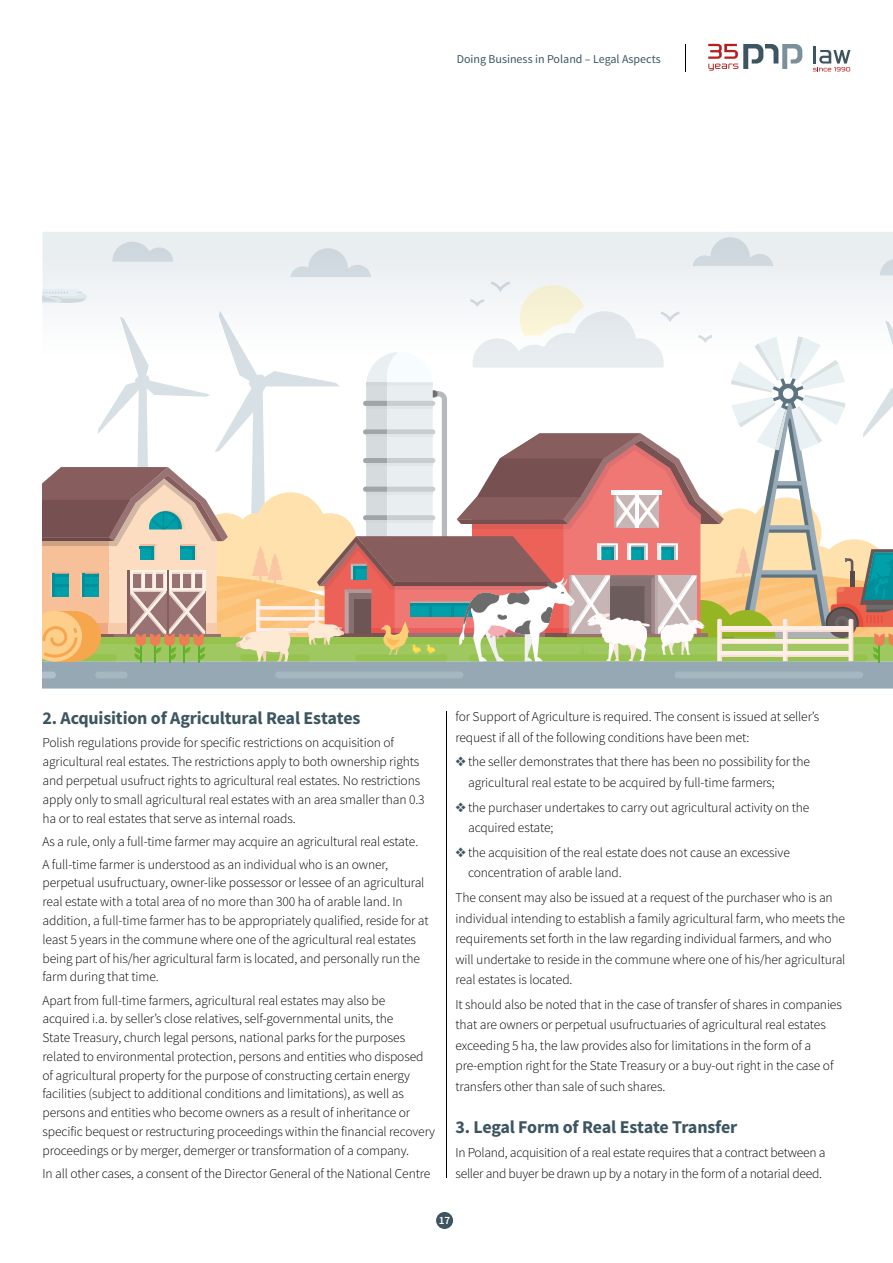
<style>
.page{position:relative;width:893px;height:1263px;background:#fff}
.page>*{position:absolute;margin:0;border:0;box-sizing:border-box;transform-origin:0 0}
.t1{font:700 18px "Source Sans Pro";letter-spacing:-.01em;color:#3d5560}
.t2{font:300 13.5px/18.8px "Source Sans Pro";letter-spacing:-.01em;color:#000}
.t3{font:12px "Source Sans Pro";color:#3d5560}
.t4{font:600 11.1px "Source Sans Pro";color:#fff}
.s1{color:#3d5560}
</style>
<div class="page">
<div style="left:436px;top:1212px;width:17px;height:17px;background:#3d5560;border-radius:50%"></div>
<hr style="left:813px;top:46px;width:3px;height:18px;background:#3d5560">
<svg style="left:813px;top:50px;width:37px;height:21px"></svg>
<svg style="left:708px;top:44px;width:94px;height:27px"></svg>
<hr style="left:446px;top:711px;width:1px;height:467px;background:#000">
<div style="left:43px;top:232px;width:850px;height:5px;background:#e9eef0"></div>
<svg style="left:42px;top:237px;width:851px;height:451px"></svg>
<p class="t3" style="left:457px;top:52px;width:206px">Doing Business in Poland – Legal Aspects</p>
<h1 class="t1" style="left:43px;top:707px;width:320px">2. Acquisition of Agricultural Real Estates</h1>
<p class="t2" style="left:43px;top:734px;width:384px">Polish regulations provide for specific restrictions on acquisition of agricultural real estates. The restrictions apply to both ownership rights and perpetual usufruct rights to agricultural real estates. No restrictions apply only to small agricultural real estates with an area smaller than 0.3 ha or to real estates that serve as internal roads.</p>
<p class="t2" style="left:43px;top:830px;width:377px;line-height:23.1px">As a rule, only a full-time farmer may acquire an agricultural real estate.<br>A full-time farmer is understood as an individual who is an owner,</p>
<p class="t2" style="left:43px;top:874px;width:388px">perpetual usufructuary, owner-like possessor or lessee of an agricultural real estate with a total area of no more than 300 ha of arable land. In addition, a full-time farmer has to be appropriately qualified, reside for at least 5 years in the commune where one of the agricultural real estates being part of his/her agricultural farm is located, and personally run the farm during that time.</p>
<p class="t2" style="left:43px;top:991px;width:394px">Apart from full-time farmers, agricultural real estates may also be acquired i.a. by seller’s close relatives, self-governmental units, the<br>State Treasury, church legal persons, national parks for the purposes related to environmental protection, persons and entities who disposed of agricultural property for the purpose of constructing certain energy facilities (subject to additional conditions and limitations), as well as persons and entities who become owners as a result of inheritance or specific bequest or restructuring proceedings within the financial recovery proceedings or by merger, demerger or transformation of a company.</p>
<p class="t2" style="left:43px;top:1164px;width:389px">In all other cases, a consent of the Director General of the National Centre</p>
<p class="t2" style="left:455px;top:706px;width:365px;line-height:20.5px">for Support of Agriculture is required. The consent is issued at seller’s request if all of the following conditions have been met:</p>
<p class="t2" style="left:468px;top:752px;width:344px;line-height:20.5px;text-indent:-13px"><span class="s1">❖</span> the seller demonstrates that there has been no possibility for the agricultural real estate to be acquired by full-time farmers;</p>
<p class="t2" style="left:468px;top:797px;width:343px;line-height:20.5px;text-indent:-13px"><span class="s1">❖</span> the purchaser undertakes to carry out agricultural activity on the acquired estate;</p>
<p class="t2" style="left:468px;top:842px;width:323px;line-height:20.5px;text-indent:-13px"><span class="s1">❖</span> the acquisition of the real estate does not cause an excessive concentration of arable land.</p>
<p class="t2" style="left:455px;top:887px;width:391px;line-height:20.5px">The consent may also be issued at a request of the purchaser who is an individual intending to establish a family agricultural farm, who meets the requirements set forth in the law regarding individual farmers, and who will undertake to reside in the commune where one of his/her agricultural real estates is located.</p>
<p class="t2" style="left:455px;top:994px;width:388px;line-height:20.5px">It should also be noted that in the case of transfer of shares in companies that are owners or perpetual usufructuaries of agricultural real estates exceeding 5 ha, the law provides also for limitations in the form of a pre-emption right for the State Treasury or a buy-out right in the case of transfers other than sale of such shares.</p>
<h1 class="t1" style="left:455px;top:1115px;width:283px">3. Legal Form of Real Estate Transfer</h1>
<p class="t2" style="left:455px;top:1142px;width:371px;line-height:20.5px">In Poland, acquisition of a real estate requires that a contract between a seller and buyer be drawn up by a notary in the form of a notarial deed.</p>
<p class="t4" style="left:439px;top:1213px;width:13px">17</p>
</div>
